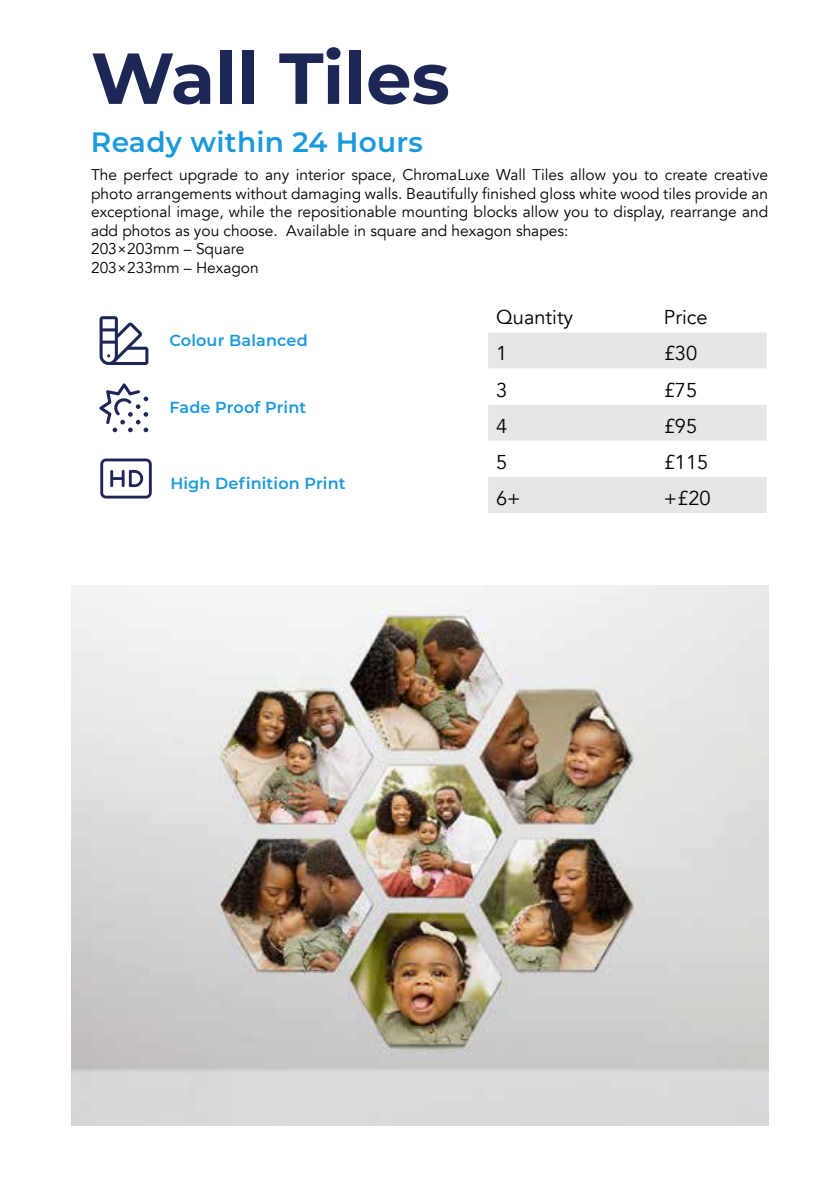
<style>
.page{position:relative;width:840px;height:1191px;background:#fff}
.page>*{position:absolute;margin:0;border:0;box-sizing:border-box;transform-origin:0 0}
.t1{font:700 72px "Montserrat";color:#1c2755}
.t2{font:600 28px "Montserrat";letter-spacing:.01em;color:#1a99dc}
.t3{font:20px "Avenir";color:#000}
.t4{font:600 16px "Montserrat";letter-spacing:.01em;color:#1a99dc}
.t5{font:15.6px/18.6px "Avenir";color:#000}
</style>
<div class="page">
<div style="left:99px;top:316px;width:52px;height:49px;background:linear-gradient(to bottom,#fff,#fff)"></div>
<svg style="left:99px;top:316px;width:49px;height:49px"></svg>
<svg style="left:99px;top:383px;width:49px;height:49px"></svg>
<svg style="left:100px;top:458px;width:52px;height:40px"></svg>
<img style="left:72px;top:585px;width:695px;height:540px">
<div style="left:488px;top:332px;width:278px;height:181px;background:#e7e6e4"></div>
<svg style="left:488px;top:368px;width:278px;height:109px"></svg>
<h1 class="t1" style="left:91px;top:26px;width:360px">Wall Tiles</h1>
<h2 class="t2" style="left:91px;top:122px;width:333px">Ready within 24 Hours</h2>
<p class="t5" style="left:91px;top:166px;width:678px">The perfect upgrade to any interior space, ChromaLuxe Wall Tiles allow you to create creative photo arrangements without damaging walls. Beautifully finished gloss white wood tiles provide an exceptional image, while the repositionable mounting blocks allow you to display, rearrange and add photos as you choose. Available in square and hexagon shapes:<br>203×203mm – Square<br>203×233mm – Hexagon</p>
<p class="t3" style="left:496px;top:305px;width:79px">Quantity</p>
<p class="t3" style="left:663px;top:305px;width:45px">Price</p>
<p class="t3" style="left:496px;top:342px;width:13px">1</p>
<p class="t3" style="left:663px;top:342px;width:35px">£30</p>
<p class="t3" style="left:496px;top:378px;width:13px">3</p>
<p class="t3" style="left:663px;top:378px;width:35px">£75</p>
<p class="t3" style="left:496px;top:414px;width:13px">4</p>
<p class="t3" style="left:663px;top:414px;width:35px">£95</p>
<p class="t3" style="left:496px;top:450px;width:13px">5</p>
<p class="t3" style="left:663px;top:450px;width:46px">£115</p>
<p class="t3" style="left:496px;top:486px;width:26px">6+</p>
<p class="t3" style="left:663px;top:486px;width:48px">+£20</p>
<p class="t4" style="left:169px;top:329px;width:140px">Colour Balanced</p>
<p class="t4" style="left:169px;top:396px;width:138px">Fade Proof Print</p>
<p class="t4" style="left:170px;top:471px;width:177px">High Definition Print</p>
</div>
